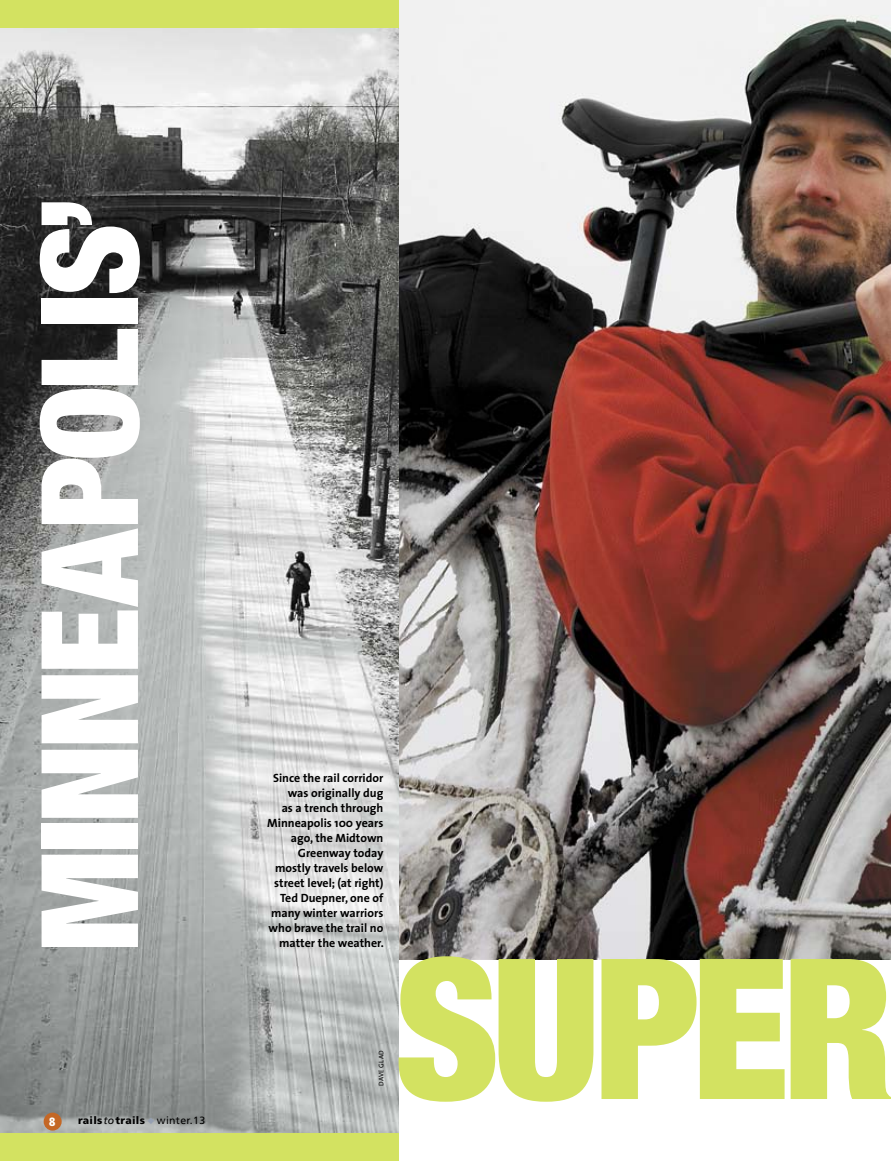
<style>
.page{position:relative;width:891px;height:1161px;background:#fff}
.page>*{position:absolute;margin:0;border:0;box-sizing:border-box;transform-origin:0 0}
.body_no_indent{font:900 condensed 196.05px "Helvetica Neue";letter-spacing:-.04em;color:#d3e261}
.body_no_indent-2{font:900 condensed 135px "Helvetica Neue";letter-spacing:-.03em;color:#fff}
.captions{font:700 12px/15px "The Sans";color:#000;text-align:right}
.t1{font:900 condensed 12px "Frutiger";color:#fff}
.t2{font:900 10.5px "Frutiger";letter-spacing:.03em;color:#000}
.credit{font:6.75px "The Sans";letter-spacing:.04em;color:#000}
.s1{font-weight:400;font-style:italic}
.s2{color:#96a0b2}
.s3{font-weight:400}
</style>
<div class="page">
<img style="left:399px;top:0;width:492px;height:959px">
<img style="left:0;top:28px;width:399px;height:1105px">
<div style="left:44px;top:1113px;width:18px;height:18px;background:#c46725;border-radius:50%"></div>
<div style="left:0;top:0;width:399px;height:28px;background:#d3e261"></div>
<div style="left:0;top:1133px;width:399px;height:28px;background:#d3e261"></div>
<p class="body_no_indent-2" style="left:7px;top:952px;width:757px;rotate:-90deg">MINNEAPOLIS’</p>
<p class="t1" style="left:49px;top:1114px;width:8px">8</p>
<p class="t2" style="left:78px;top:1114px;width:129px">rails<span class="s1">to</span>trails <span class="s2">◆</span> <span class="s3">winter.13</span></p>
<p class="captions" style="left:267px;top:770px;width:118px">Since the rail corridor was originally dug<br>as a trench through<br>Minneapolis 100 years ago, the Midtown<br>Greenway today mostly travels below street level; (at right)<br>Ted Duepner, one of many winter warriors who brave the trail no matter the weather.</p>
<p class="credit" style="left:376px;top:1086px;width:37px;rotate:-90deg">DAVE GLAD</p>
<p class="body_no_indent" style="left:394px;top:908px;width:502px">SUPER</p>
</div>
